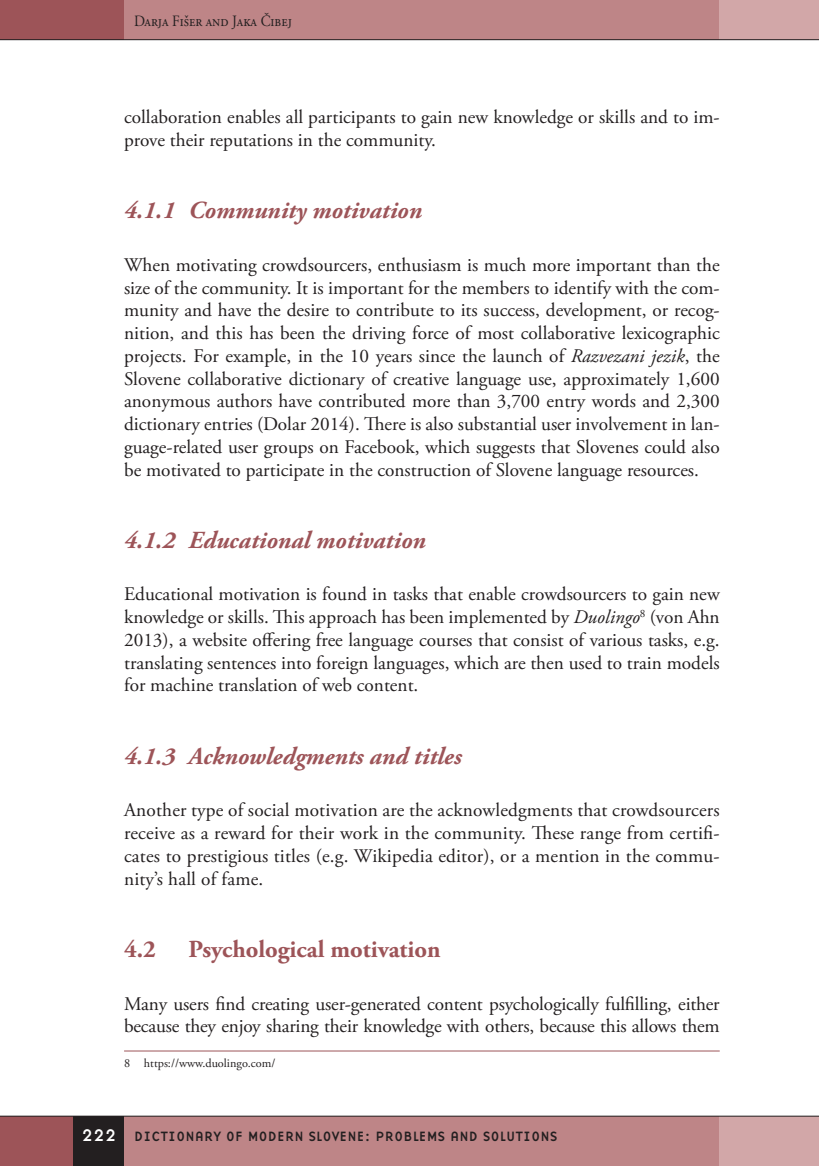
<style>
.page{position:relative;width:819px;height:1166px;background:#fff}
.page>*{position:absolute;margin:0;border:0;box-sizing:border-box;transform-origin:0 0}
.R_Naslov_-_Tretja_ra{font:italic 700 24.5px "Adobe Garamond Pro";color:#9d5458}
.R_Naslov_-_Druga_rav{font:700 24.5px "Adobe Garamond Pro";color:#9d5458}
.t1{font:19.25px/22.8px "Adobe Garamond Pro";color:#231f20;text-align:justify}
.t2{font:15.75px "Adobe Garamond Pro";color:#231f20;scale:.9 1}
.t3{font:14px "Base Nine";color:#231f20}
.opombe{font:12.25px "Adobe Garamond Pro";color:#231f20}
.s1{font-style:italic}
.s2{font-size:17.5px;color:#fff}
</style>
<div class="page">
<div style="left:124px;top:1116px;width:620px;height:50px;background:#be8587"></div>
<div style="left:719px;top:1116px;width:100px;height:50px;background:#d2a7a8"></div>
<div style="left:122px;top:0;width:597px;height:40px;background:#be8587"></div>
<div style="left:719px;top:0;width:100px;height:40px;background:#d2a7a8"></div>
<div style="left:0;top:1116px;width:74px;height:50px;background:#9d5458"></div>
<div style="left:74px;top:1116px;width:50px;height:50px;background:#231f20"></div>
<div style="left:0;top:0;width:124px;height:40px;background:#9d5458"></div>
<hr style="left:0;top:39px;width:819px;height:1px;background:#231f20">
<hr style="left:0;top:1116px;width:819px;height:1px;background:#231f20">
<hr style="left:124px;top:1050px;width:595px;height:1px;background:#9d5458">
<p class="t2" style="left:134px;top:11px;width:177px">Darja Fišer and Jaka Čibej</p>
<p class="t1" style="left:124px;top:106px;width:597px">collaboration enables all participants to gain new knowledge or skills and to im&shy;prove their reputations in the community.</p>
<p class="R_Naslov_-_Tretja_ra" style="left:124px;top:196px;width:299px">4.1.1 Community motivation</p>
<p class="t1" style="left:124px;top:254px;width:597px">When motivating crowdsourcers, enthusiasm is much more important than the size of the community. It is important for the members to identify with the com&shy;munity and have the desire to contribute to its success, development, or recog&shy;nition, and this has been the driving force of most collaborative lexicographic projects. For example, in the 10 years since the launch of <span class="s1">Razvezani jezik</span>, the Slovene collaborative dictionary of creative language use, approximately 1,600 anonymous authors have contributed more than 3,700 entry words and 2,300 dictionary entries (Dolar 2014). There is also substantial user involvement in lan&shy;guage-related user groups on Facebook, which suggests that Slovenes could also be motivated to participate in the construction of Slovene language resources.</p>
<p class="R_Naslov_-_Tretja_ra" style="left:124px;top:526px;width:303px">4.1.2 Educational motivation</p>
<p class="t1" style="left:124px;top:584px;width:597px">Educational motivation is found in tasks that enable crowdsourcers to gain new knowledge or skills. This approach has been implemented by <span class="s1">Duolingo</span><sup>8</sup> (von Ahn 2013), a website offering free language courses that consist of various tasks, e.g. translating sentences into foreign languages, which are then used to train models for machine translation of web content.</p>
<p class="R_Naslov_-_Tretja_ra" style="left:124px;top:742px;width:339px">4.1.3 Acknowledgments and titles</p>
<p class="t1" style="left:124px;top:799px;width:597px">Another type of social motivation are the acknowledgments that crowdsourcers receive as a reward for their work in the community. These range from certifi&shy;cates to prestigious titles (e.g. Wikipedia editor), or a mention in the commu&shy;nity’s hall of fame.</p>
<p class="R_Naslov_-_Druga_rav" style="left:124px;top:935px;width:33px">4.2</p>
<p class="R_Naslov_-_Druga_rav" style="left:188px;top:935px;width:253px">Psychological motivation</p>
<p class="t1" style="left:124px;top:993px;width:597px">Many users find creating user-generated content psychologically fulfilling, either because they enjoy sharing their knowledge with others, because this allows them</p>
<p class="opombe" style="left:124px;top:1055px;width:153px">8 https://www.duolingo.com/</p>
<p class="t3" style="left:81px;top:1126px;width:477px"><span class="s2">222</span> DICTIONARY OF MODERN SLOVENE: PROBLEMS AND SOLUTIONS</p>
</div>
